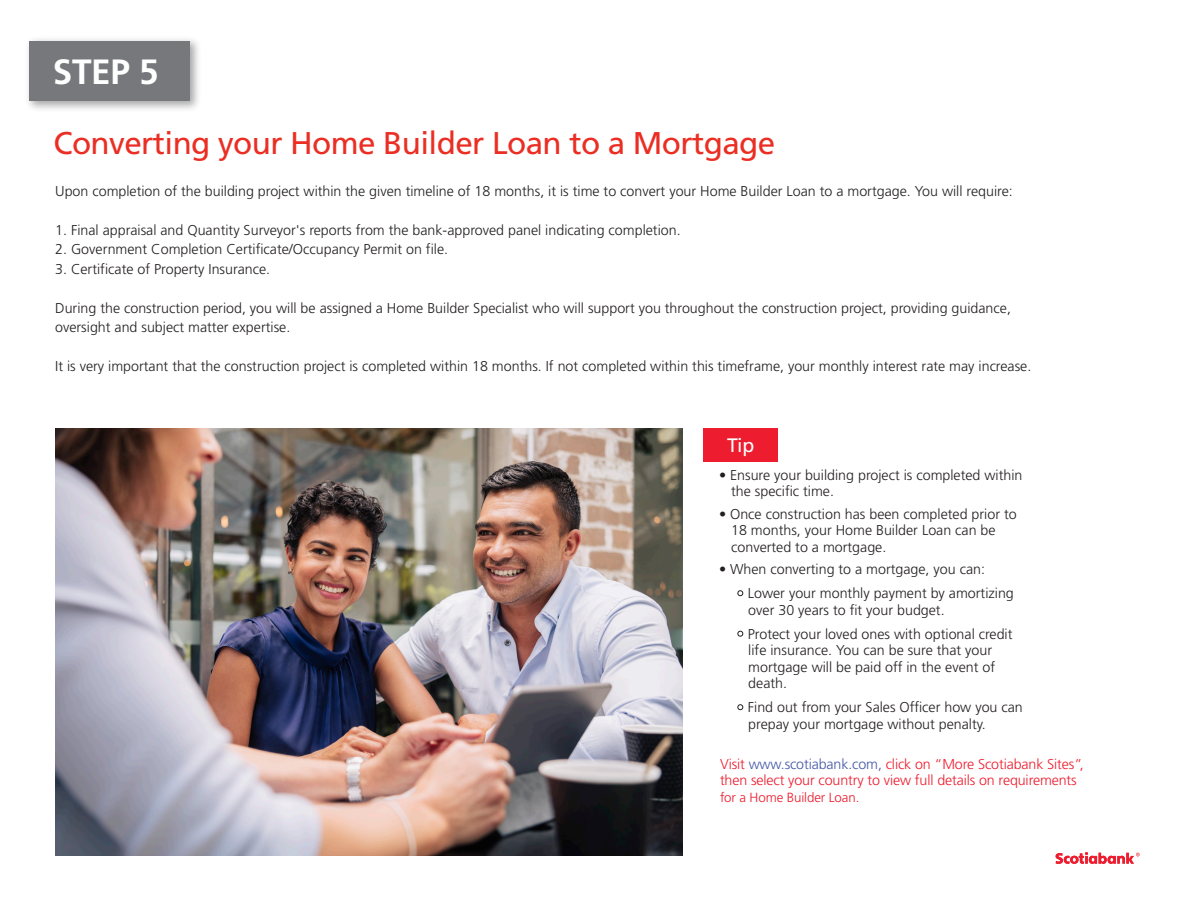
<style>
.page{position:relative;width:1188px;height:918px;background:#fff}
.page>*{position:absolute;margin:0;border:0;box-sizing:border-box;transform-origin:0 0}
.t1{font:700 35.1px "Frutiger";color:#fff}
.t2{font:31.5px "Frutiger";letter-spacing:-.02em;color:#eb2e23}
.t3{font:19.5px "Frutiger CE";color:#fff}
.t4{font:300 14.25px/16.5px "Frutiger";color:#231f20}
.t5{font:300 14.25px/16.5px "Frutiger";letter-spacing:-.01em;color:#ed1c2e}
.t6{font:300 13.35px "Frutiger";letter-spacing:-.01em;color:#ed1c2e}
.s1{color:#4558a6}
</style>
<div class="page">
<img style="left:28px;top:39px;width:170px;height:70px">
<div style="left:30px;top:41px;width:160px;height:59px;background:#77787b"></div>
<div style="left:703px;top:428px;width:74px;height:33px;background:#ed1c2e"></div>
<img style="left:55px;top:429px;width:628px;height:426px">
<svg style="left:1056px;top:852px;width:84px;height:12px"></svg>
<svg style="left:737px;top:590px;width:6px;height:6px"></svg>
<svg style="left:737px;top:631px;width:6px;height:6px"></svg>
<svg style="left:737px;top:704px;width:6px;height:6px"></svg>
<h1 class="t1" style="left:53px;top:51px;width:107px">STEP 5</h1>
<h2 class="t2" style="left:53px;top:125px;width:723px">Converting your Home Builder Loan to a Mortgage</h2>
<p class="t4" style="left:55px;top:183px;width:959px">Upon completion of the building project within the given timeline of 18 months, it is time to convert your Home Builder Loan to a mortgage. You will require:</p>
<p class="t4" style="left:55px;top:222px;width:627px">1. Final appraisal and Quantity Surveyor's reports from the bank-approved panel indicating completion.</p>
<p class="t4" style="left:55px;top:241px;width:394px">2. Government Completion Certificate/Occupancy Permit on file.</p>
<p class="t4" style="left:55px;top:261px;width:217px">3. Certificate of Property Insurance.</p>
<p class="t4" style="left:55px;top:298px;width:957px;line-height:19.5px">During the construction period, you will be assigned a Home Builder Specialist who will support you throughout the construction project, providing guidance, oversight and subject matter expertise.</p>
<p class="t4" style="left:55px;top:358px;width:978px">It is very important that the construction project is completed within 18 months. If not completed within this timeframe, your monthly interest rate may increase.</p>
<h3 class="t3" style="left:727px;top:434px;width:29px">Tip</h3>
<p class="t4" style="left:731px;top:466px;width:293px;text-indent:-12px">• Ensure your building project is completed within the specific time.</p>
<p class="t4" style="left:731px;top:505px;width:287px;text-indent:-12px">• Once construction has been completed prior to<br>18 months, your Home Builder Loan can be converted to a mortgage.</p>
<p class="t4" style="left:748px;top:557px;width:268px;line-height:24px;text-indent:-29px">• When converting to a mortgage, you can:<br>Lower your monthly payment by amortizing</p>
<p class="t4" style="left:748px;top:598px;width:266px;line-height:24px">over 30 years to fit your budget.<br>Protect your loved ones with optional credit</p>
<p class="t4" style="left:748px;top:642px;width:248px">life insurance. You can be sure that your mortgage will be paid off in the event of death.</p>
<p class="t4" style="left:748px;top:699px;width:277px">Find out from your Sales Officer how you can prepay your mortgage without penalty.</p>
<p class="t5" style="left:720px;top:756px;width:365px">Visit <span class="s1">www.scotiabank.com,</span> click on “More Scotiabank Sites”, then select your country to view full details on requirements</p>
<p class="t6" style="left:720px;top:790px;width:141px">for a Home Builder Loan.</p>
</div>
